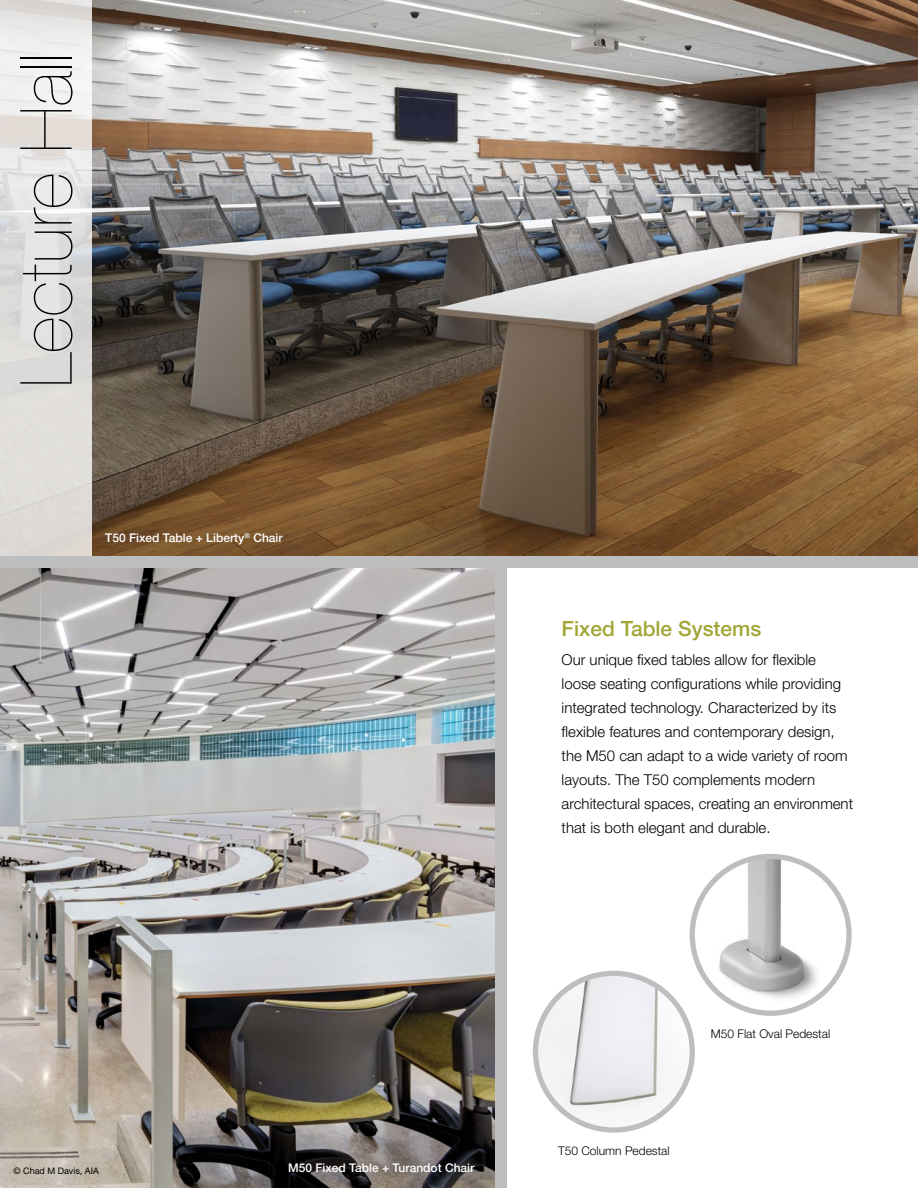
<style>
.page{position:relative;width:918px;height:1188px;background:#fff}
.page>*{position:absolute;margin:0;border:0;box-sizing:border-box;transform-origin:0 0}
.t1{font:200 72px "Helvetica Neue LT Std";color:#000}
.t2{font:500 21px "Helvetica Neue LT Std";color:#a1a637}
.t3{font:300 15px/24px "Helvetica Neue LT Std";color:#000}
.t4{font:500 12px "Helvetica Neue LT Std";color:#fff}
.t5{font:300 12px "Helvetica Neue LT Std";color:#000}
.t6{font:9px "Helvetica Neue LT Std";color:#000}
</style>
<div class="page">
<img style="left:0;top:568px;width:495px;height:620px">
<img style="left:536px;top:973px;width:156px;height:157px;border-radius:78px">
<div style="left:533px;top:971px;width:162px;height:162px;border:5px solid #bcbec0;border-radius:50%"></div>
<img style="left:692px;top:856px;width:157px;height:157px;border-radius:78px">
<div style="left:690px;top:854px;width:162px;height:162px;border:5px solid #bcbec0;border-radius:50%"></div>
<div style="left:495px;top:562px;width:12px;height:626px;background:#bcbec0"></div>
<img style="left:92px;top:0;width:826px;height:556px">
<svg style="left:0;top:0;width:92px;height:556px;background:#e2e1df"></svg>
<div style="left:0;top:556px;width:918px;height:12px;background:#bcbec0"></div>
<h1 class="t1" style="left:5px;top:387px;width:336px;rotate:-90deg">Lecture Hall</h1>
<p class="t4" style="left:105px;top:531px;width:179px">T50 Fixed Table + Liberty<sup>®</sup> Chair</p>
<p class="t6" style="left:14px;top:1165px;width:87px">© Chad M Davis, AIA</p>
<p class="t4" style="left:288px;top:1160px;width:188px">M50 Fixed Table + Turandot Chair</p>
<h2 class="t2" style="left:562px;top:616px;width:201px">Fixed Table Systems</h2>
<p class="t3" style="left:562px;top:647px;width:293px">Our unique fixed tables allow for flexible loose seating configurations while providing integrated technology. Characterized by its flexible features and contemporary design, the M50 can adapt to a wide variety of room layouts. The T50 complements modern architectural spaces, creating an environment that is both elegant and durable.</p>
<p class="t5" style="left:711px;top:1026px;width:121px">M50 Flat Oval Pedestal</p>
<p class="t5" style="left:558px;top:1143px;width:113px">T50 Column Pedestal</p>
</div>
